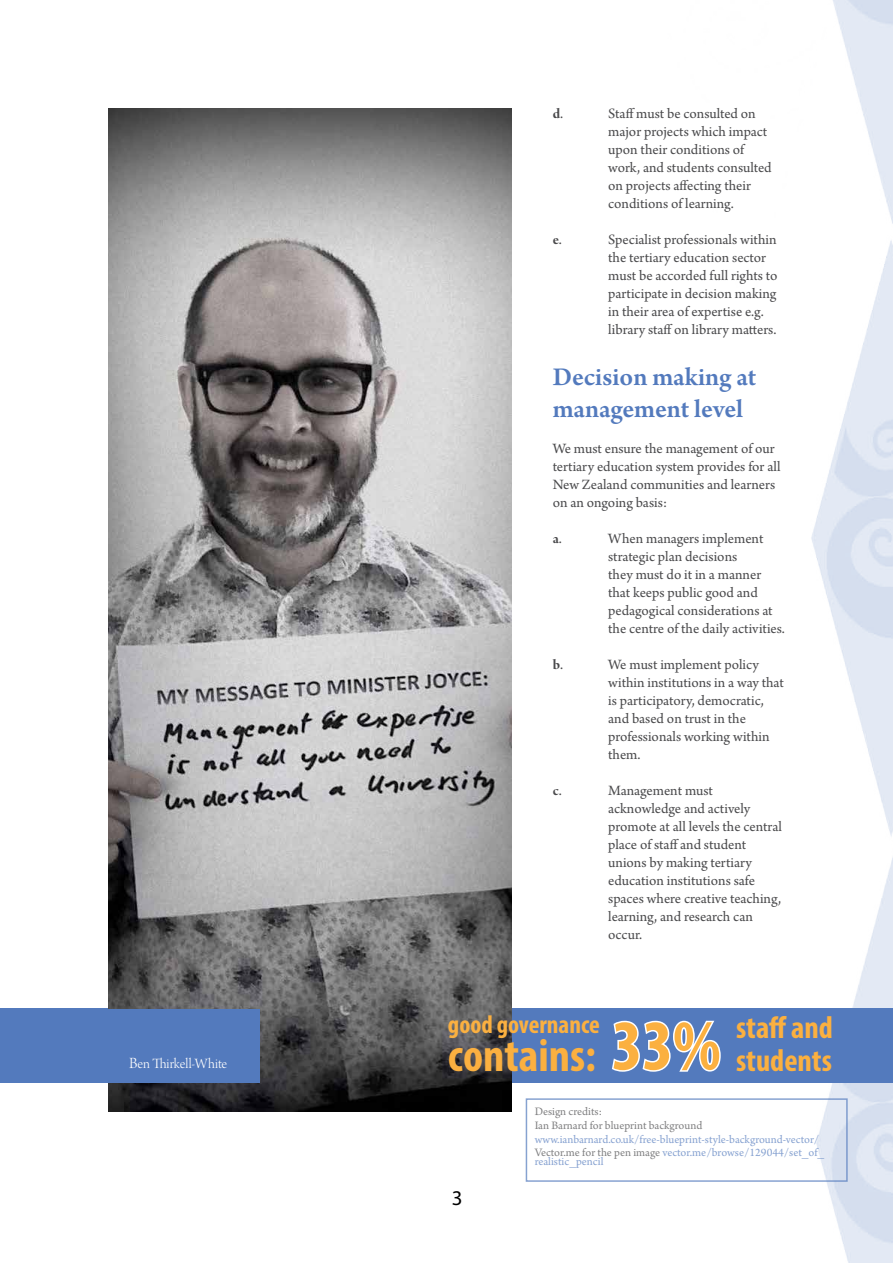
<style>
.page{position:relative;width:893px;height:1263px;background:#fff}
.page>*{position:absolute;margin:0;border:0;box-sizing:border-box;transform-origin:0 0}
.t1{font:700 condensed 72px "Myriad Pro";color:#fbb040}
.t2{font:700 condensed 46.5px "Myriad Pro";color:#fbb040}
.t3{font:700 condensed 31.5px "Myriad Pro";color:#fbb040}
.t4{font:600 27px/32.4px "Arno Pro";letter-spacing:-.005em;color:#537abd}
.t5{font:700 condensed 25.5px "Myriad Pro";color:#fbb040}
.t6{font:21px "Myriad Pro";color:#000}
.t7{font:15px/18px "Arno Pro";color:#4a4a4c}
.t8{font:15px "Arno Pro Light Display";color:#fff}
.t9{font:15px "Arno Pro Bold Display";color:#4a4a4c}
.t10{font:12px/13.5px "Arno Pro";color:#537abd}
.t11{font:12px/13.5px "Arno Pro";color:#4a4a4c}
.s1{font-size:16.5px}
.s2{font-family:"Arno Pro"}
.s3{color:#4a4a4c}
</style>
<div class="page">
<img style="left:667px;top:0;width:226px;height:1263px">
<div style="left:0;top:1009px;width:893px;height:74px;background:#537abd"></div>
<img style="left:108px;top:108px;width:403px;height:1004px">
<svg style="left:612px;top:1020px;width:109px;height:52px"></svg>
<div style="left:0;top:1009px;width:259px;height:74px;background:#537abd"></div>
<p class="t8" style="left:129px;top:1055px;width:100px"><span class="s1">B</span>en Thirkell-White</p>
<p class="t9" style="left:553px;top:106px;width:12px">d<span class="s2">.</span></p>
<p class="t7" style="left:608px;top:106px;width:165px">Staff must be consulted on major projects which impact upon their conditions of work, and students consulted on projects affecting their conditions of learning.</p>
<p class="t9" style="left:553px;top:232px;width:11px">e<span class="s2">.</span></p>
<p class="t7" style="left:608px;top:232px;width:171px">Specialist professionals within the tertiary education sector must be accorded full rights to participate in decision making in their area of expertise e.g. library staff on library matters.</p>
<h3 class="t4" style="left:553px;top:362px;width:205px">Decision making at management level</h3>
<p class="t7" style="left:553px;top:440px;width:229px">We must ensure the management of our tertiary education system provides for all New Zealand communities and learners on an ongoing basis:</p>
<p class="t9" style="left:553px;top:530px;width:11px">a<span class="s2">.</span></p>
<p class="t7" style="left:608px;top:530px;width:178px">When managers implement strategic plan decisions<br>they must do it in a manner that keeps public good and pedagogical considerations at the centre of the daily activities.</p>
<p class="t9" style="left:553px;top:656px;width:12px">b<span class="s2">.</span></p>
<p class="t7" style="left:608px;top:656px;width:177px">We must implement policy within institutions in a way that is participatory, democratic, and based on trust in the professionals working within them.</p>
<p class="t9" style="left:553px;top:782px;width:11px">c<span class="s2">.</span></p>
<p class="t7" style="left:608px;top:782px;width:175px">Management must acknowledge and actively promote at all levels the central place of staff and student unions by making tertiary education institutions safe spaces where creative teaching, learning, and research can occur.</p>
<h3 class="t5" style="left:448px;top:1009px;width:153px">good governance</h3>
<h2 class="t2" style="left:448px;top:1026px;width:150px">contains:</h2>
<h1 class="t1" style="left:612px;top:1001px;width:110px">33%</h1>
<h3 class="t3" style="left:736px;top:1007px;width:98px">staff and</h3>
<h3 class="t3" style="left:736px;top:1040px;width:97px">students</h3>
<h3 class="t6" style="left:452px;top:1185px;width:12px">3</h3>
<p class="t11" style="left:535px;top:1106px;width:169px">Design credits:<br>Ian Barnard for blueprint background</p>
<p class="t10" style="left:535px;top:1133px;width:291px">www.ianbarnard.co.uk/free-blueprint-style-background-vector/<br><span class="s3">Vector.me for the pen image</span> vector.me/browse/129044/set_of_</p>
<p class="t10" style="left:535px;top:1155px;width:70px">realistic_pencil</p>
</div>
